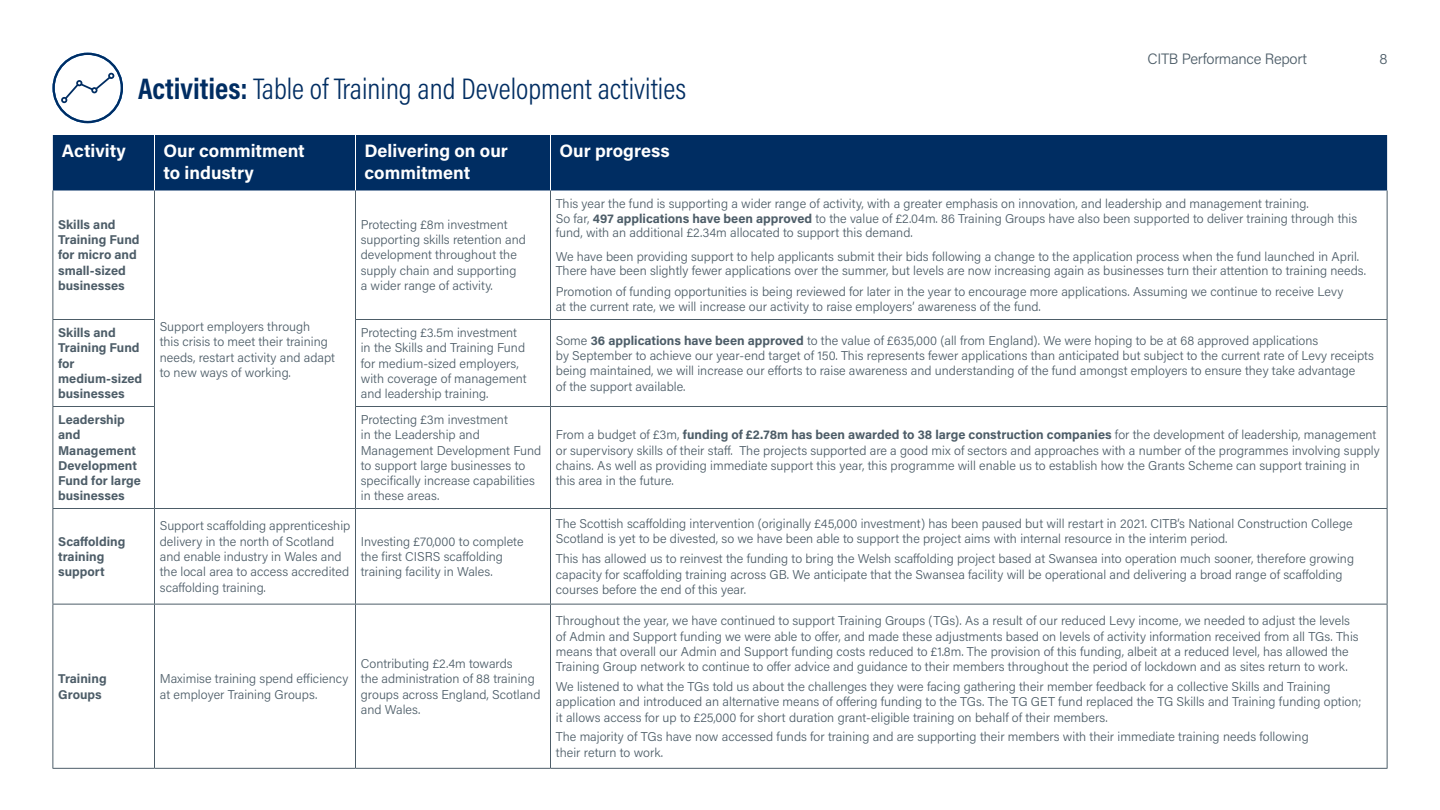
<style>
.page{position:relative;width:1440px;height:810px;background:#fff}
.page>*{position:absolute;margin:0;border:0;box-sizing:border-box;transform-origin:0 0}
.t1{font:300 30px "Acumin Pro Cond";color:#002d62}
.t2{font:18px/21.6px "Acumin Variable Concept";color:#fff}
.t3{font:300 15px "Acumin Pro";letter-spacing:-.02em;color:#4d5d68}
.t4{font:12.75px/15.3px "Acumin Variable Concept";color:#4d5d68}
.s1{font-weight:700}
</style>
<div class="page">
<div style="left:53px;top:135px;width:1334px;height:55px;background:#002d62"></div>
<hr style="left:154px;top:135px;width:1px;height:55px;background:#fff">
<hr style="left:355px;top:135px;width:1px;height:55px;background:#fff">
<hr style="left:550px;top:135px;width:1px;height:55px;background:#fff">
<hr style="left:52px;top:190px;width:1px;height:129px;background:#4d5d68">
<hr style="left:154px;top:190px;width:1px;height:129px;background:#4d5d68">
<hr style="left:355px;top:190px;width:1px;height:129px;background:#4d5d68">
<hr style="left:550px;top:190px;width:1px;height:129px;background:#4d5d68">
<hr style="left:1387px;top:190px;width:1px;height:129px;background:#4d5d68">
<hr style="left:52px;top:319px;width:103px;height:1px;background:#4d5d68">
<hr style="left:52px;top:320px;width:1px;height:86px;background:#4d5d68">
<hr style="left:154px;top:320px;width:1px;height:86px;background:#4d5d68">
<hr style="left:355px;top:319px;width:195px;height:1px;background:#4d5d68">
<hr style="left:355px;top:320px;width:1px;height:86px;background:#4d5d68">
<hr style="left:550px;top:319px;width:838px;height:1px;background:#4d5d68">
<hr style="left:550px;top:320px;width:1px;height:86px;background:#4d5d68">
<hr style="left:1387px;top:320px;width:1px;height:86px;background:#4d5d68">
<hr style="left:52px;top:406px;width:103px;height:1px;background:#4d5d68">
<hr style="left:52px;top:407px;width:1px;height:101px;background:#4d5d68">
<hr style="left:154px;top:407px;width:1px;height:101px;background:#4d5d68">
<hr style="left:355px;top:406px;width:195px;height:1px;background:#4d5d68">
<hr style="left:355px;top:407px;width:1px;height:101px;background:#4d5d68">
<hr style="left:550px;top:406px;width:838px;height:1px;background:#4d5d68">
<hr style="left:550px;top:407px;width:1px;height:101px;background:#4d5d68">
<hr style="left:1387px;top:407px;width:1px;height:101px;background:#4d5d68">
<hr style="left:52px;top:508px;width:102px;height:1px;background:#4d5d68">
<hr style="left:52px;top:509px;width:1px;height:95px;background:#4d5d68">
<hr style="left:154px;top:508px;width:202px;height:1px;background:#4d5d68">
<hr style="left:154px;top:509px;width:1px;height:95px;background:#4d5d68">
<hr style="left:356px;top:508px;width:194px;height:1px;background:#4d5d68">
<hr style="left:355px;top:509px;width:1px;height:95px;background:#4d5d68">
<hr style="left:550px;top:508px;width:838px;height:1px;background:#4d5d68">
<hr style="left:550px;top:509px;width:1px;height:95px;background:#4d5d68">
<hr style="left:1387px;top:509px;width:1px;height:95px;background:#4d5d68">
<hr style="left:52px;top:604px;width:102px;height:1px;background:#4d5d68">
<hr style="left:52px;top:605px;width:1px;height:163px;background:#4d5d68">
<hr style="left:154px;top:604px;width:202px;height:1px;background:#4d5d68">
<hr style="left:154px;top:605px;width:1px;height:163px;background:#4d5d68">
<hr style="left:356px;top:604px;width:194px;height:1px;background:#4d5d68">
<hr style="left:355px;top:605px;width:1px;height:163px;background:#4d5d68">
<hr style="left:550px;top:604px;width:838px;height:1px;background:#4d5d68">
<hr style="left:550px;top:605px;width:1px;height:163px;background:#4d5d68">
<hr style="left:1387px;top:605px;width:1px;height:163px;background:#4d5d68">
<hr style="left:52px;top:768px;width:102px;height:1px;background:#4d5d68">
<hr style="left:154px;top:768px;width:202px;height:1px;background:#4d5d68">
<hr style="left:356px;top:768px;width:194px;height:1px;background:#4d5d68">
<hr style="left:550px;top:768px;width:838px;height:1px;background:#4d5d68">
<svg style="left:52px;top:53px;width:71px;height:70px"></svg>
<h1 class="t1" style="left:138px;top:69px;width:550px"><span class="s1">Activities:</span> Table of Training and Development activities</h1>
<p class="t3" style="left:1147px;top:48px;width:161px">CITB Performance Report</p>
<p class="t3" style="left:1379px;top:48px;width:10px">8</p>
<h2 class="t2" style="left:62px;top:139px;width:65px">Activity</h2>
<h2 class="t2" style="left:164px;top:139px;width:143px">Our commitment to industry</h2>
<h2 class="t2" style="left:365px;top:139px;width:145px">Delivering on our commitment</h2>
<h2 class="t2" style="left:560px;top:139px;width:112px">Our progress</h2>
<p class="t4" style="left:58px;top:216px;width:83px">Skills and<br>Training Fund for micro and small-sized businesses</p>
<p class="t4" style="left:160px;top:318px;width:177px">Support employers through<br>this crisis to meet their training needs, restart activity and adapt to new ways of working.</p>
<p class="t4" style="left:556px;top:196px;width:803px;line-height:14.2px">This year the fund is supporting a wider range of activity, with a greater emphasis on innovation, and leadership and management training.<br>So far, 497 applications have been approved to the value of £2.04m. 86 Training Groups have also been supported to deliver training through this fund, with an additional £2.34m allocated to support this demand.</p>
<p class="t4" style="left:556px;top:249px;width:812px;line-height:14.2px">We have been providing support to help applicants submit their bids following a change to the application process when the fund launched in April.<br>There have been slightly fewer applications over the summer, but levels are now increasing again as businesses turn their attention to training needs.</p>
<p class="t4" style="left:556px;top:284px;width:789px;line-height:14.2px">Promotion of funding opportunities is being reviewed for later in the year to encourage more applications. Assuming we continue to receive Levy at the current rate, we will increase our activity to raise employers’ awareness of the fund.</p>
<p class="t4" style="left:361px;top:216px;width:167px">Protecting £8m investment supporting skills retention and development throughout the supply chain and supporting a wider range of activity.</p>
<p class="t4" style="left:58px;top:325px;width:86px">Skills and<br>Training Fund for medium-sized businesses</p>
<p class="t4" style="left:361px;top:325px;width:167px">Protecting £3.5m investment in the Skills and Training Fund for medium-sized employers, with coverage of management and leadership training.</p>
<p class="t4" style="left:556px;top:332px;width:820px">Some 36 applications have been approved to the value of £635,000 (all from England). We were hoping to be at 68 approved applications<br>by September to achieve our year-end target of 150. This represents fewer applications than anticipated but subject to the current rate of Levy receipts being maintained, we will increase our efforts to raise awareness and understanding of the fund amongst employers to ensure they take advantage<br>of the support available.</p>
<p class="t4" style="left:58px;top:411px;width:84px">Leadership and<br>Management<br>Development<br>Fund for large businesses</p>
<p class="t4" style="left:361px;top:411px;width:182px">Protecting £3m investment<br>in the Leadership and<br>Management Development Fund to support large businesses to specifically increase capabilities in these areas.</p>
<p class="t4" style="left:556px;top:427px;width:826px">From a budget of £3m, funding of £2.78m has been awarded to 38 large construction companies for the development of leadership, management or supervisory skills of their staff. The projects supported are a good mix of sectors and approaches with a number of the programmes involving supply chains. As well as providing immediate support this year, this programme will enable us to establish how the Grants Scheme can support training in this area in the future.</p>
<p class="t4" style="left:58px;top:533px;width:69px">Scaffolding training support</p>
<p class="t4" style="left:160px;top:518px;width:192px">Support scaffolding apprenticeship delivery in the north of Scotland and enable industry in Wales and the local area to access accredited scaffolding training.</p>
<p class="t4" style="left:361px;top:533px;width:164px">Investing £70,000 to complete the first CISRS scaffolding training facility in Wales.</p>
<p class="t4" style="left:58px;top:671px;width:50px">Training<br>Groups</p>
<p class="t4" style="left:160px;top:671px;width:190px">Maximise training spend efficiency at employer Training Groups.</p>
<p class="t4" style="left:361px;top:655px;width:181px">Contributing £2.4m towards<br>the administration of 88 training groups across England, Scotland and Wales.</p>
<p class="t4" style="left:556px;top:516px;width:798px">The Scottish scaffolding intervention (originally £45,000 investment) has been paused but will restart in 2021. CITB’s National Construction College<br>Scotland is yet to be divested, so we have been able to support the project aims with internal resource in the interim period.</p>
<p class="t4" style="left:556px;top:551px;width:800px">This has allowed us to reinvest the funding to bring the Welsh scaffolding project based at Swansea into operation much sooner, therefore growing capacity for scaffolding training across GB. We anticipate that the Swansea facility will be operational and delivering a broad range of scaffolding courses before the end of this year.</p>
<p class="t4" style="left:556px;top:613px;width:804px">Throughout the year, we have continued to support Training Groups (TGs). As a result of our reduced Levy income, we needed to adjust the levels of Admin and Support funding we were able to offer, and made these adjustments based on levels of activity information received from all TGs. This means that overall our Admin and Support funding costs reduced to £1.8m. The provision of this funding, albeit at a reduced level, has allowed the Training Group network to continue to offer advice and guidance to their members throughout the period of lockdown and as sites return to work.</p>
<p class="t4" style="left:556px;top:678px;width:807px">We listened to what the TGs told us about the challenges they were facing gathering their member feedback for a collective Skills and Training application and introduced an alternative means of offering funding to the TGs. The TG GET fund replaced the TG Skills and Training funding option; it allows access for up to £25,000 for short duration grant-eligible training on behalf of their members.</p>
<p class="t4" style="left:556px;top:729px;width:754px">The majority of TGs have now accessed funds for training and are supporting their members with their immediate training needs following their return to work.</p>
</div>
